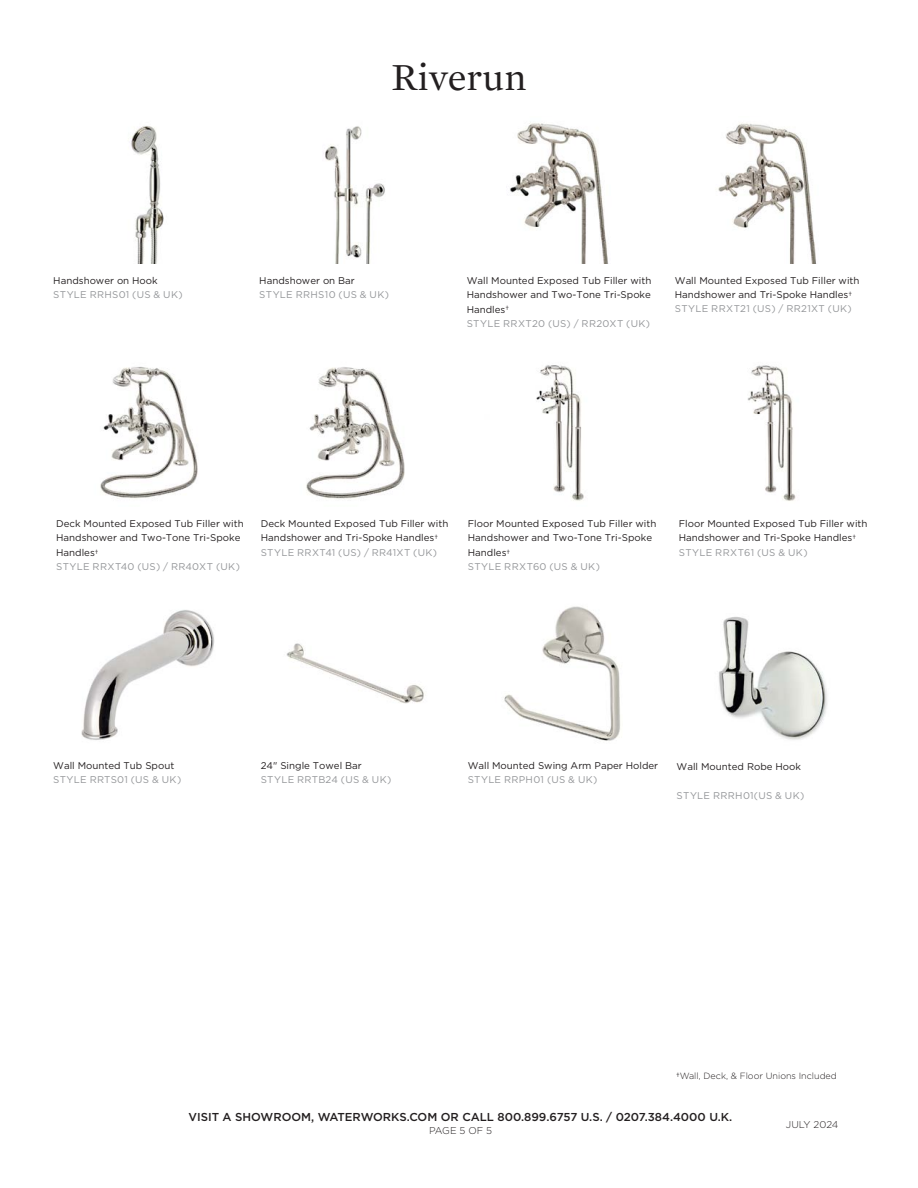
<style>
.page{position:relative;width:918px;height:1188px;background:#fff}
.page>*{position:absolute;margin:0;border:0;box-sizing:border-box;transform-origin:0 0}
.t1{font:39px "Mercury Text G1";color:#231f20}
.t2{font:500 11.55px "Gotham";color:#231f20}
.t3{font:300 9.9px "Gotham";letter-spacing:-.005em;color:#231f20}
.Text__LIGHT_-_6_5_9_5__0{font:9.75px/14.2px "Gotham";color:#231f20}
.Text__product_number{font:9.75px "Gotham";letter-spacing:.035em;color:#939598}
.t4{font:300 9px "Gotham";color:#231f20}
.s1{font-size:9px}
.s2{font-weight:400}
</style>
<div class="page">
<img style="left:131px;top:126px;width:33px;height:138px">
<img style="left:323px;top:126px;width:62px;height:138px">
<img style="left:510px;top:122px;width:99px;height:142px">
<img style="left:718px;top:123px;width:99px;height:141px">
<img style="left:100px;top:367px;width:98px;height:132px">
<img style="left:306px;top:367px;width:99px;height:132px">
<img style="left:536px;top:365px;width:48px;height:136px">
<img style="left:747px;top:365px;width:49px;height:136px">
<img style="left:81px;top:610px;width:134px;height:130px">
<img style="left:286px;top:643px;width:138px;height:61px">
<img style="left:504px;top:606px;width:117px;height:135px">
<img style="left:719px;top:617px;width:108px;height:123px">
<p class="Text__LIGHT_-_6_5_9_5__0" style="left:53px;top:273px;width:106px">Handshower on Hook</p>
<p class="Text__product_number" style="left:53px;top:289px;width:131px">STYLE RRHS01 (US &amp; UK)</p>
<h1 class="t1" style="left:392px;top:49px;width:136px">Riverun</h1>
<p class="Text__LIGHT_-_6_5_9_5__0" style="left:259px;top:273px;width:97px">Handshower on Bar</p>
<p class="Text__product_number" style="left:259px;top:289px;width:131px">STYLE RRHS10 (US &amp; UK)</p>
<p class="Text__LIGHT_-_6_5_9_5__0" style="left:467px;top:273px;width:186px;text-align:justify">Wall Mounted Exposed Tub Filler with Handshower and Two-Tone Tri-Spoke Handles<span class="s1">†</span></p>
<p class="Text__product_number" style="left:467px;top:317px;width:185px">STYLE RRXT20 (US) / RR20XT (UK)</p>
<p class="Text__LIGHT_-_6_5_9_5__0" style="left:675px;top:273px;width:186px">Wall Mounted Exposed Tub Filler with<br>Handshower and Tri-Spoke Handles<span class="s1">†</span></p>
<p class="Text__product_number" style="left:675px;top:303px;width:178px">STYLE RRXT21 (US) / RR21XT (UK)</p>
<p class="Text__LIGHT_-_6_5_9_5__0" style="left:56px;top:516px;width:189px">Deck Mounted Exposed Tub Filler with<br>Handshower and Two-Tone Tri-Spoke<br>Handles<span class="s1">†</span></p>
<p class="Text__product_number" style="left:56px;top:560px;width:185px">STYLE RRXT40 (US) / RR40XT (UK)</p>
<p class="Text__LIGHT_-_6_5_9_5__0" style="left:261px;top:516px;width:189px">Deck Mounted Exposed Tub Filler with<br>Handshower and Tri-Spoke Handles<span class="s1">†</span></p>
<p class="Text__product_number" style="left:261px;top:546px;width:178px">STYLE RRXT41 (US) / RR41XT (UK)</p>
<p class="Text__LIGHT_-_6_5_9_5__0" style="left:468px;top:516px;width:190px">Floor Mounted Exposed Tub Filler with<br>Handshower and Two-Tone Tri-Spoke<br>Handles<span class="s1">†</span></p>
<p class="Text__product_number" style="left:468px;top:560px;width:134px">STYLE RRXT60 (US &amp; UK)</p>
<p class="Text__LIGHT_-_6_5_9_5__0" style="left:679px;top:516px;width:190px">Floor Mounted Exposed Tub Filler with<br>Handshower and Tri-Spoke Handles<span class="s1">†</span></p>
<p class="Text__product_number" style="left:679px;top:546px;width:130px">STYLE RRXT61 (US &amp; UK)</p>
<p class="Text__LIGHT_-_6_5_9_5__0" style="left:53px;top:758px;width:123px">Wall Mounted Tub Spout</p>
<p class="Text__product_number" style="left:53px;top:773px;width:130px">STYLE RRTS01 (US &amp; UK)</p>
<p class="Text__LIGHT_-_6_5_9_5__0" style="left:261px;top:758px;width:103px">24" Single Towel Bar</p>
<p class="Text__product_number" style="left:261px;top:773px;width:132px">STYLE RRTB24 (US &amp; UK)</p>
<p class="Text__LIGHT_-_6_5_9_5__0" style="left:468px;top:758px;width:192px">Wall Mounted Swing Arm Paper Holder</p>
<p class="Text__product_number" style="left:468px;top:773px;width:131px">STYLE RRPH01 (US &amp; UK)</p>
<p class="Text__LIGHT_-_6_5_9_5__0" style="left:677px;top:760px;width:126px">Wall Mounted Robe Hook</p>
<p class="Text__product_number" style="left:677px;top:789px;width:129px">STYLE RRRH01(US &amp; UK)</p>
<p class="t4" style="left:676px;top:1070px;width:162px"><span class="s2">†</span>Wall, Deck, &amp; Floor Unions Included</p>
<p class="t2" style="left:189px;top:1109px;width:545px">VISIT A SHOWROOM, WATERWORKS.COM OR CALL 800.899.6757 U.S. / 0207.384.4000 U.K.</p>
<p class="t3" style="left:429px;top:1124px;width:65px">PAGE 5 OF 5</p>
<p class="t3" style="left:786px;top:1119px;width:54px">JULY 2024</p>
</div>
